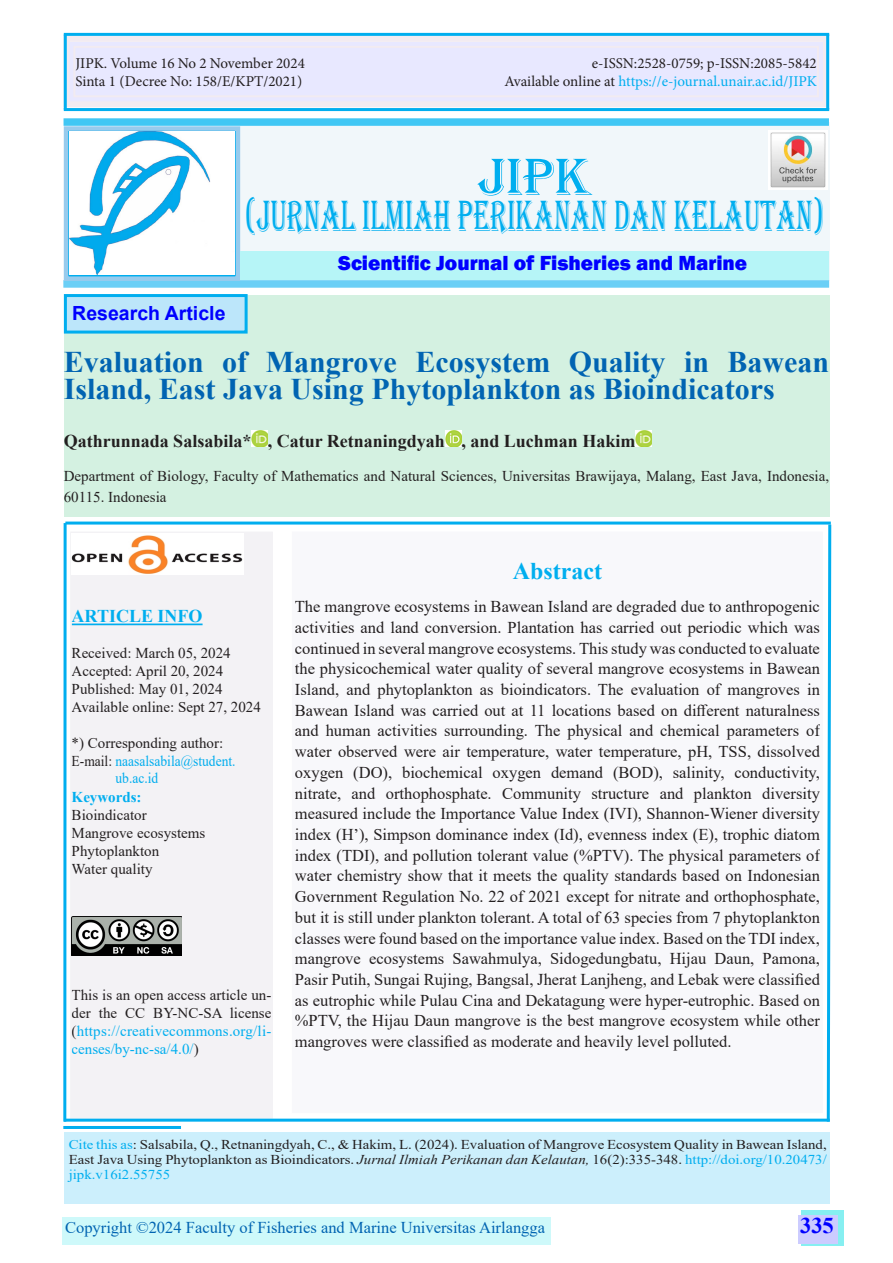
<style>
.page{position:relative;width:893px;height:1263px;background:#fff}
.page>*{position:absolute;margin:0;border:0;box-sizing:border-box;transform-origin:0 0}
.t1{font:54px "Algerian";color:#00aeef}
.t2{font:45px "Algerian";color:#00aeef;scale:.6 1}
.t3{font:700 30px/27px "Times New Roman";color:#0164b2}
.t4{font:700 24px "Times New Roman";color:#00aeef}
.t5{font:700 22.5px "Times New Roman";color:#00f}
.t6{font:800 21px "Franklin Gothic";color:#00f}
.Body_Text{font:700 19.5px "Arial";color:#00f}
.t7{font:700 18px "Times New Roman";color:#231f20}
.t8{font:700 18px "Times New Roman";color:#00aeef}
.t9{font:16.5px/20.7px "Times New Roman";color:#231f20;text-align:justify}
.t10{font:16.5px "Times New Roman";color:#0164b2}
.t11{font:15px/18px "Times New Roman";color:#231f20}
.t12{font:15px "Minion Pro";color:#231f20}
.t13{font:15px "Minion Pro";color:#00aeef}
.t14{font:15px/16.6px "Times New Roman";color:#00adee;scale:.9 1}
.t15{font:700 15px "Times New Roman";color:#00aeef}
.t16{font:13.5px/15px "Times New Roman";color:#231f20;text-align:justify;scale:1.1 1}
.s1{color:#231f20}
.s2{color:#00aeef}
.s3{font-style:italic}
.s4{color:#242021}
</style>
<div class="page">
<div style="left:802px;top:1210px;width:42px;height:35px;background:#86eff1"></div>
<div style="left:798px;top:1215px;width:40px;height:29px;background:#ccf"></div>
<div style="left:64px;top:296px;width:765px;height:221px;background:#d4f1e1"></div>
<img style="left:252px;top:431px;width:16px;height:15px">
<img style="left:445px;top:431px;width:16px;height:15px">
<img style="left:636px;top:431px;width:16px;height:15px">
<div style="left:71px;top:532px;width:201px;height:586px;background:#f3f2f5"></div>
<hr style="left:72px;top:623px;width:131px;height:2px;background:#00aeef">
<div style="left:70px;top:531px;width:203px;height:588px;border:2px solid #f3f2f5"></div>
<img style="left:71px;top:533px;width:172px;height:42px">
<div style="left:293px;top:533px;width:528px;height:578px;background:#f8f8fb"></div>
<div style="left:64px;top:1132px;width:766px;height:71px;background:#cceffc"></div>
<hr style="left:63px;top:1126px;width:118px;height:3px;background:#00aeef">
<hr style="left:65px;top:521px;width:766px;height:3px;background:#00aeef">
<hr style="left:64px;top:1119px;width:766px;height:3px;background:#00aeef">
<div style="left:240px;top:122px;width:589px;height:159px;background:#f1f7fa"></div>
<div style="left:64px;top:118px;width:765px;height:8px;background:#40c7f4"></div>
<div style="left:63px;top:280px;width:766px;height:8px;background:#6bcff6"></div>
<img style="left:69px;top:131px;width:141px;height:144px">
<div style="left:64px;top:126px;width:176px;height:155px;border:4px solid #97cbed"></div>
<div style="left:65px;top:296px;width:181px;height:36px;background:#bce6fa"></div>
<div style="left:64px;top:294px;width:184px;height:40px;border:3px solid #00aeef"></div>
<div style="left:241px;top:251px;width:588px;height:29px;background:#b6f5f7"></div>
<img style="left:768px;top:130px;width:59px;height:59px">
<img style="left:72px;top:916px;width:109px;height:40px">
<svg style="left:63px;top:33px;width:767px;height:77px;background:#eae8fc"></svg>
<div style="left:73px;top:46px;width:746px;height:51px;border:2px solid #f2ebf1"></div>
<hr style="left:64px;top:33px;width:765px;height:3px;background:#00aeef">
<hr style="left:64px;top:108px;width:765px;height:3px;background:#00aeef">
<hr style="left:64px;top:34px;width:3px;height:76px;background:#00aeef">
<hr style="left:826px;top:34px;width:3px;height:76px;background:#00aeef">
<svg style="left:63px;top:523px;width:4px;height:599px;background:#3fc1f2"></svg>
<svg style="left:825px;top:521px;width:7px;height:601px"></svg>
<div style="left:62px;top:1218px;width:489px;height:27px;background:#cef9fa"></div>
<p class="t12" style="left:75px;top:53px;width:231px">JIPK. Volume 16 No 2 November 2024</p>
<p class="t12" style="left:592px;top:53px;width:226px">e-ISSN:2528-0759; p-ISSN:2085-5842</p>
<p class="t12" style="left:75px;top:71px;width:228px">Sinta 1 (Decree No: 158/E/KPT/2021)</p>
<p class="t13" style="left:504px;top:71px;width:314px"><span class="s1">Available online at</span> https://e-journal.unair.ac.id/JIPK</p>
<p class="t1" style="left:478px;top:147px;width:114px">JIPK</p>
<p class="t2" style="left:245px;top:191px;width:968px">(JURNAL ILMIAH PERIKANAN DAN KELAUTAN)</p>
<p class="Body_Text" style="left:72px;top:300px;width:155px">Research Article</p>
<p class="t6" style="left:338px;top:249px;width:410px">Scientific Journal of Fisheries and Marine</p>
<p class="t3" style="left:64px;top:348px;width:767px">Evaluation of Mangrove Ecosystem Quality in Bawean<br>Island, East Java Using Phytoplankton as Bioindicators</p>
<p class="t7" style="left:64px;top:427px;width:573px">Qathrunnada Salsabila* , Catur Retnaningdyah , and Luchman Hakim</p>
<p class="t11" style="left:64px;top:465px;width:767px;line-height:21px">Department of Biology, Faculty of Mathematics and Natural Sciences, Universitas Brawijaya, Malang, East Java, Indonesia,<br>60115. Indonesia</p>
<p class="t8" style="left:72px;top:603px;width:132px">ARTICLE INFO</p>
<p class="t11" style="left:72px;top:644px;width:161px">Received: March 05, 2024</p>
<p class="t11" style="left:72px;top:662px;width:153px">Accepted: April 20, 2024</p>
<p class="t11" style="left:72px;top:680px;width:152px">Published: May 01, 2024</p>
<p class="t11" style="left:72px;top:698px;width:191px">Available online: Sept 27, 2024</p>
<p class="t11" style="left:72px;top:734px;width:153px">*) Corresponding author:</p>
<p class="t14" style="left:116px;top:753px;width:135px;text-indent:-44px"><span class="s1">E-mail:</span> naasalsabila@student. ub.ac.id</p>
<p class="t15" style="left:72px;top:787px;width:71px">Keywords:</p>
<p class="t11" style="left:72px;top:806px;width:77px">Bioindicator</p>
<p class="t11" style="left:72px;top:824px;width:135px">Mangrove ecosystems<br>Phytoplankton</p>
<p class="t11" style="left:72px;top:860px;width:82px">Water quality</p>
<p class="t11" style="left:72px;top:986px;width:201px;text-align:justify">This is an open access article un&shy;der the CC BY-NC-SA license (<span class="s2">https://creativecommons.org/li&shy;censes/by-nc-sa/4.0/</span>)</p>
<p class="t4" style="left:513px;top:553px;width:91px">Abstract</p>
<p class="t9" style="left:295px;top:596px;width:527px">The mangrove ecosystems in Bawean Island are degraded due to anthropogenic activities and land conversion. Plantation has carried out periodic which was continued in several mangrove ecosystems. This study was conducted to evaluate the physicochemical water quality of several mangrove ecosystems in Bawean Island, and phytoplankton as bioindicators. The evaluation of mangroves in Bawean Island was carried out at 11 locations based on different naturalness and human activities surrounding. The physical and chemical parameters of water observed were air temperature, water temperature, pH, TSS, dissolved oxygen (DO), biochemical oxygen demand (BOD), salinity, conductivity, nitrate, and orthophosphate. Community structure and plankton diversity measured include the Importance Value Index (IVI), Shannon-Wiener diversity index (H’), Simpson dominance index (Id), evenness index (E), trophic diatom index (TDI), and pollution tolerant value (%PTV). The physical parameters of water chemistry show that it meets the quality standards based on Indonesian Government Regulation No. 22 of 2021 except for nitrate and orthophosphate, but it is still under plankton tolerant. A total of 63 species from 7 phytoplankton classes were found based on the importance value index. Based on the TDI index, mangrove ecosystems Sawahmulya, Sidogedungbatu, Hijau Daun, Pamona, Pasir Putih, Sungai Rujing, Bangsal, Jherat Lanjheng, and Lebak were classified as eutrophic while Pulau Cina and Dekatagung were hyper-eutrophic. Based on %PTV, the Hijau Daun mangrove is the best mangrove ecosystem while other mangroves were classified as moderate and heavily level polluted.</p>
<p class="t16" style="left:69px;top:1137px;width:691px"><span class="s2">Cite this as</span>: Salsabila, Q., Retnaningdyah, C., &amp; Hakim, L. (2024). Evaluation of Mangrove Ecosystem Quality in Bawean Island, East Java Using Phytoplankton as Bioindicators. <span class="s3">Jurnal Ilmiah Perikanan dan Kelautan,</span> <span class="s4">16(2):335-348.</span> <span class="s2">http://doi.org/10.20473/ jipk.v16i2.55755</span></p>
<p class="t10" style="left:65px;top:1216px;width:481px">Copyright ©2024 Faculty of Fisheries and Marine Universitas Airlangga</p>
<p class="t5" style="left:800px;top:1209px;width:35px">335</p>
</div>
